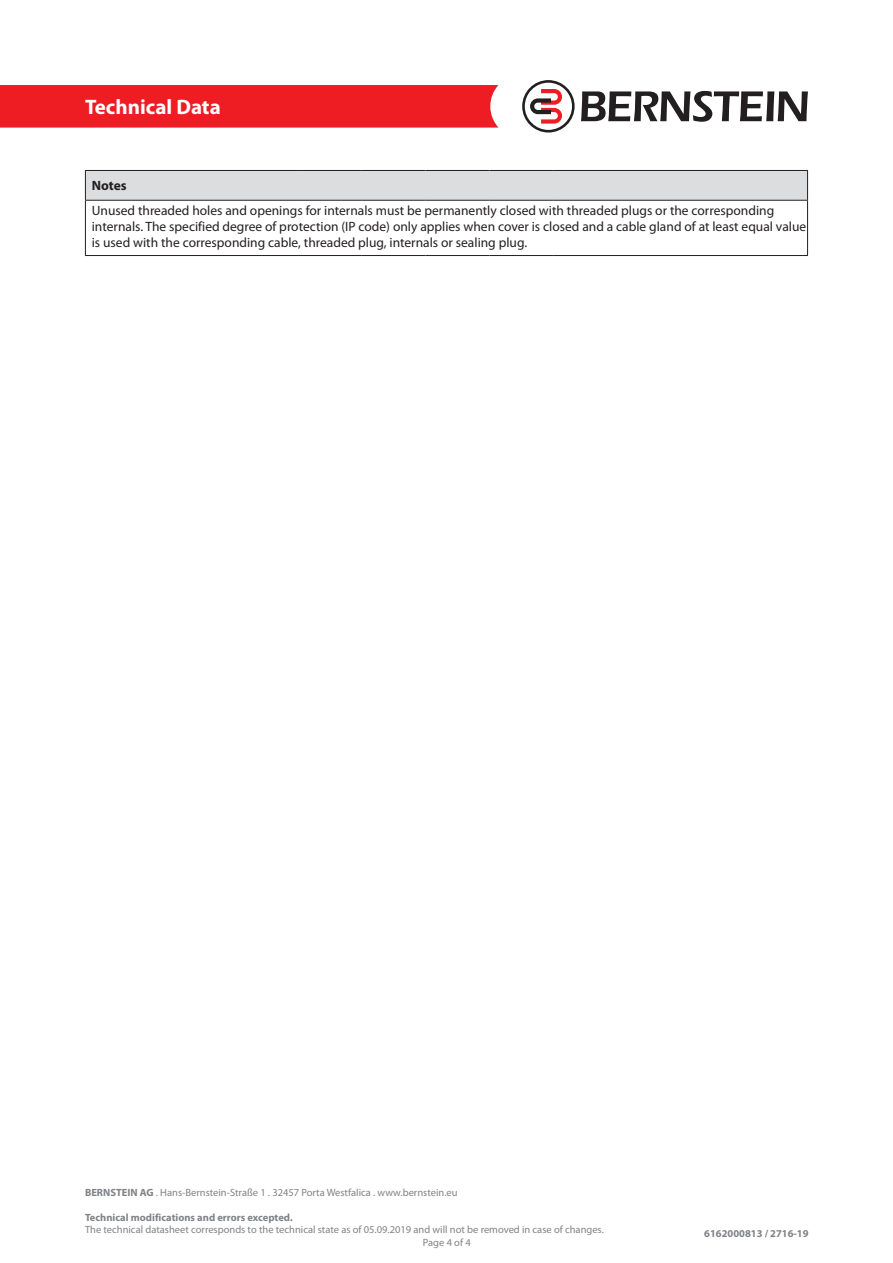
<style>
.page{position:relative;width:893px;height:1263px;background:#fff}
.page>*{position:absolute;margin:0;border:0;box-sizing:border-box;transform-origin:0 0}
.t1{font:700 21px "Myriad Pro";color:#fff}
.t2{font:13.5px/16.2px "Myriad Pro";color:#231f20}
.t3{font:700 13.5px "Myriad Pro";color:#231f20}
.t4{font:10.5px/12.6px "Myriad Pro";color:#808285}
.t5{font:700 10.5px "Myriad Pro";color:#808285}
.s1{font-weight:700}
</style>
<div class="page">
<div style="left:0;top:85px;width:498px;height:43px;background:#ee1d23"></div>
<svg style="left:581px;top:91px;width:227px;height:31px"></svg>
<svg style="left:522px;top:80px;width:53px;height:53px"></svg>
<div style="left:85px;top:171px;width:723px;height:29px;background:#dcdddf"></div>
<hr style="left:85px;top:201px;width:1px;height:54px;background:#231f20">
<hr style="left:807px;top:201px;width:1px;height:54px;background:#231f20">
<hr style="left:85px;top:170px;width:213px;height:1px;background:#231f20">
<hr style="left:298px;top:170px;width:64px;height:1px;background:#231f20">
<hr style="left:362px;top:170px;width:64px;height:1px;background:#231f20">
<hr style="left:426px;top:170px;width:63px;height:1px;background:#231f20">
<hr style="left:489px;top:170px;width:64px;height:1px;background:#231f20">
<hr style="left:553px;top:170px;width:255px;height:1px;background:#231f20">
<hr style="left:85px;top:200px;width:213px;height:1px;background:#231f20">
<hr style="left:298px;top:200px;width:64px;height:1px;background:#231f20">
<hr style="left:362px;top:200px;width:64px;height:1px;background:#231f20">
<hr style="left:426px;top:200px;width:63px;height:1px;background:#231f20">
<hr style="left:489px;top:200px;width:64px;height:1px;background:#231f20">
<hr style="left:553px;top:200px;width:255px;height:1px;background:#231f20">
<hr style="left:85px;top:255px;width:213px;height:1px;background:#231f20">
<hr style="left:298px;top:255px;width:64px;height:1px;background:#231f20">
<hr style="left:362px;top:255px;width:64px;height:1px;background:#231f20">
<hr style="left:426px;top:255px;width:63px;height:1px;background:#231f20">
<hr style="left:489px;top:255px;width:64px;height:1px;background:#231f20">
<hr style="left:553px;top:255px;width:255px;height:1px;background:#231f20">
<h1 class="t1" style="left:85px;top:93px;width:137px">Technical Data</h1>
<p class="t3" style="left:92px;top:177px;width:36px">Notes</p>
<p class="t2" style="left:92px;top:202px;width:716px">Unused threaded holes and openings for internals must be permanently closed with threaded plugs or the corresponding internals. The specified degree of protection (IP code) only applies when cover is closed and a cable gland of at least equal value is used with the corresponding cable, threaded plug, internals or sealing plug.</p>
<p class="t4" style="left:85px;top:1185px;width:374px"><span class="s1">BERNSTEIN AG</span> . Hans-Bernstein-Straße 1 . 32457 Porta Westfalica . www.bernstein.eu</p>
<p class="t5" style="left:85px;top:1210px;width:209px">Technical modifications and errors excepted.</p>
<p class="t4" style="left:423px;top:1223px;width:182px;text-indent:-338px">The technical datasheet corresponds to the technical state as of 05.09.2019 and will not be removed in case of changes.<br>Page 4 of 4</p>
<p class="t5" style="left:704px;top:1227px;width:106px">6162000813 / 2716-19</p>
</div>
